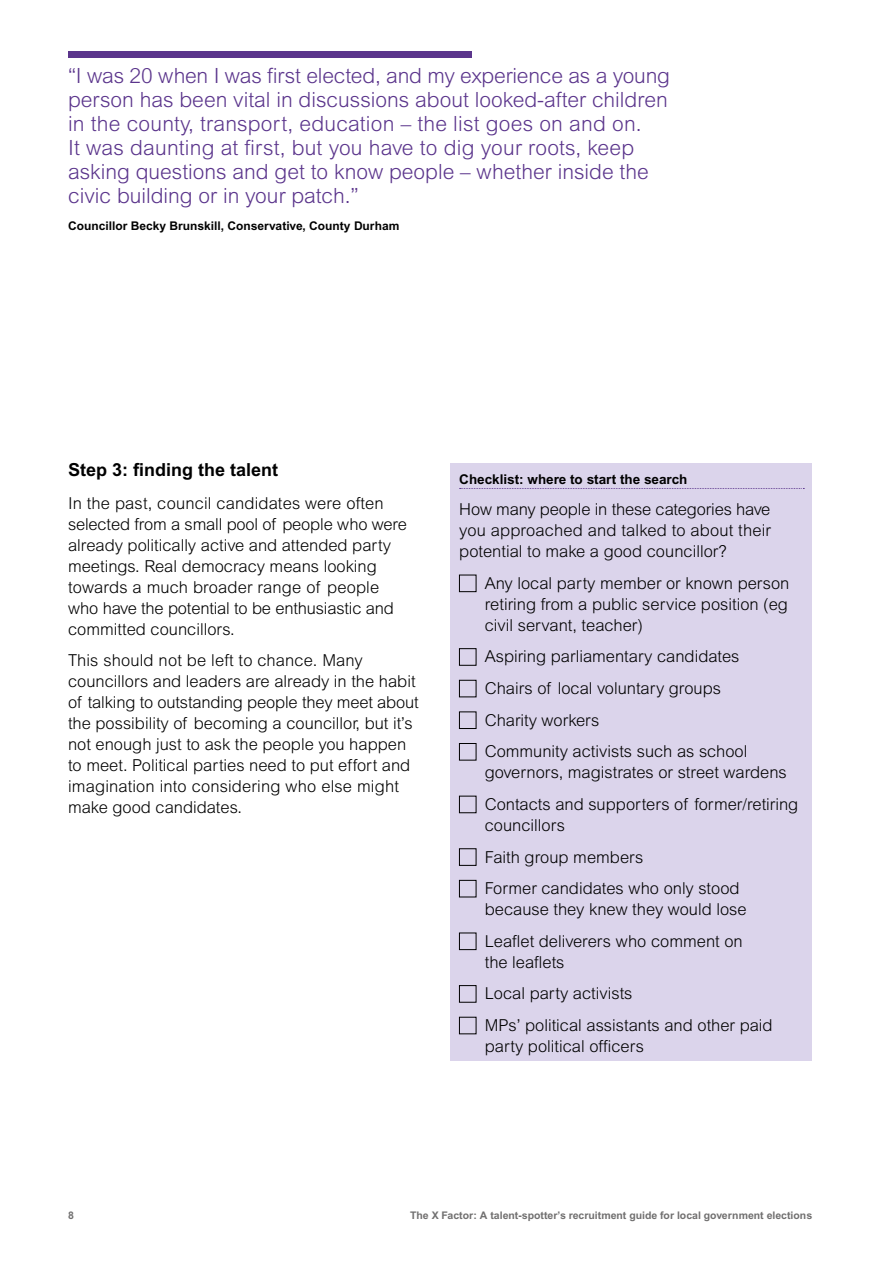
<style>
.page{position:relative;width:893px;height:1263px;background:#fff}
.page>*{position:absolute;margin:0;border:0;box-sizing:border-box;transform-origin:0 0}
.t1{font:300 21px/24px "Arial";color:#5b358c}
.t2{font:700 18px "Arial";color:#000}
.t3{font:300 16.5px/21px "Arial";color:#000}
.t4{font:700 13.5px "Arial";color:#000}
.t5{font:700 12px "Arial";color:#000}
.t6{font:700 10.5px "Arial";color:#706f6f}
</style>
<div class="page">
<div style="left:68px;top:51px;width:404px;height:6px;background:#5b358c"></div>
<div style="left:451px;top:463px;width:361px;height:597px;background:#dbd4eb"></div>
<svg style="left:460px;top:488px;width:344px;height:1px"></svg>
<div style="left:459px;top:575px;width:17px;height:17px;border:1px solid #000"></div>
<div style="left:459px;top:648px;width:17px;height:17px;border:1px solid #000"></div>
<div style="left:459px;top:680px;width:17px;height:17px;border:1px solid #000"></div>
<div style="left:459px;top:712px;width:17px;height:17px;border:1px solid #000"></div>
<div style="left:459px;top:743px;width:17px;height:17px;border:1px solid #000"></div>
<div style="left:459px;top:796px;width:17px;height:17px;border:1px solid #000"></div>
<div style="left:459px;top:848px;width:17px;height:17px;border:1px solid #000"></div>
<div style="left:459px;top:880px;width:17px;height:17px;border:1px solid #000"></div>
<div style="left:459px;top:933px;width:17px;height:17px;border:1px solid #000"></div>
<div style="left:459px;top:985px;width:17px;height:17px;border:1px solid #000"></div>
<div style="left:459px;top:1017px;width:17px;height:17px;border:1px solid #000"></div>
<p class="t1" style="left:68px;top:64px;width:603px">“I was 20 when I was first elected, and my experience as a young person has been vital in discussions about looked-after children in the county, transport, education – the list goes on and on.<br>It was daunting at first, but you have to dig your roots, keep asking questions and get to know people – whether inside the civic building or in your patch.”</p>
<p class="t5" style="left:68px;top:219px;width:333px">Councillor Becky Brunskill, Conservative, County Durham</p>
<p class="t2" style="left:68px;top:459px;width:212px">Step 3: finding the talent</p>
<p class="t3" style="left:68px;top:492px;width:340px">In the past, council candidates were often selected from a small pool of people who were already politically active and attended party meetings. Real democracy means looking towards a much broader range of people who have the potential to be enthusiastic and committed councillors.</p>
<p class="t3" style="left:68px;top:650px;width:352px">This should not be left to chance. Many councillors and leaders are already in the habit of talking to outstanding people they meet about the possibility of becoming a councillor, but it’s not enough just to ask the people you happen to meet. Political parties need to put effort and imagination into considering who else might make good candidates.</p>
<p class="t4" style="left:459px;top:471px;width:230px">Checklist: where to start the search</p>
<p class="t3" style="left:459px;top:499px;width:313px;text-align:justify">How many people in these categories have you approached and talked to about their potential to make a good councillor?</p>
<p class="t3" style="left:485px;top:572px;width:306px;text-align:justify">Any local party member or known person retiring from a public service position (eg civil servant, teacher)</p>
<p class="t3" style="left:485px;top:641px;width:264px;line-height:31.7px">Aspiring parliamentary candidates<br>Chairs of local voluntary groups<br>Charity workers<br>Community activists such as school</p>
<p class="t3" style="left:485px;top:757px;width:315px;line-height:31.7px">governors, magistrates or street wardens<br>Contacts and supporters of former/retiring</p>
<p class="t3" style="left:485px;top:809px;width:256px;line-height:31.7px">councillors<br>Faith group members<br>Former candidates who only stood</p>
<p class="t3" style="left:485px;top:893px;width:263px;line-height:31.7px">because they knew they would lose<br>Leaflet deliverers who comment on</p>
<p class="t3" style="left:485px;top:946px;width:289px;line-height:31.7px">the leaflets<br>Local party activists<br>MPs’ political assistants and other paid</p>
<p class="t3" style="left:485px;top:1036px;width:161px">party political officers</p>
<p class="t6" style="left:68px;top:1209px;width:7px">8</p>
<p class="t6" style="left:410px;top:1209px;width:404px">The X Factor: A talent-spotter’s recruitment guide for local government elections</p>
</div>
